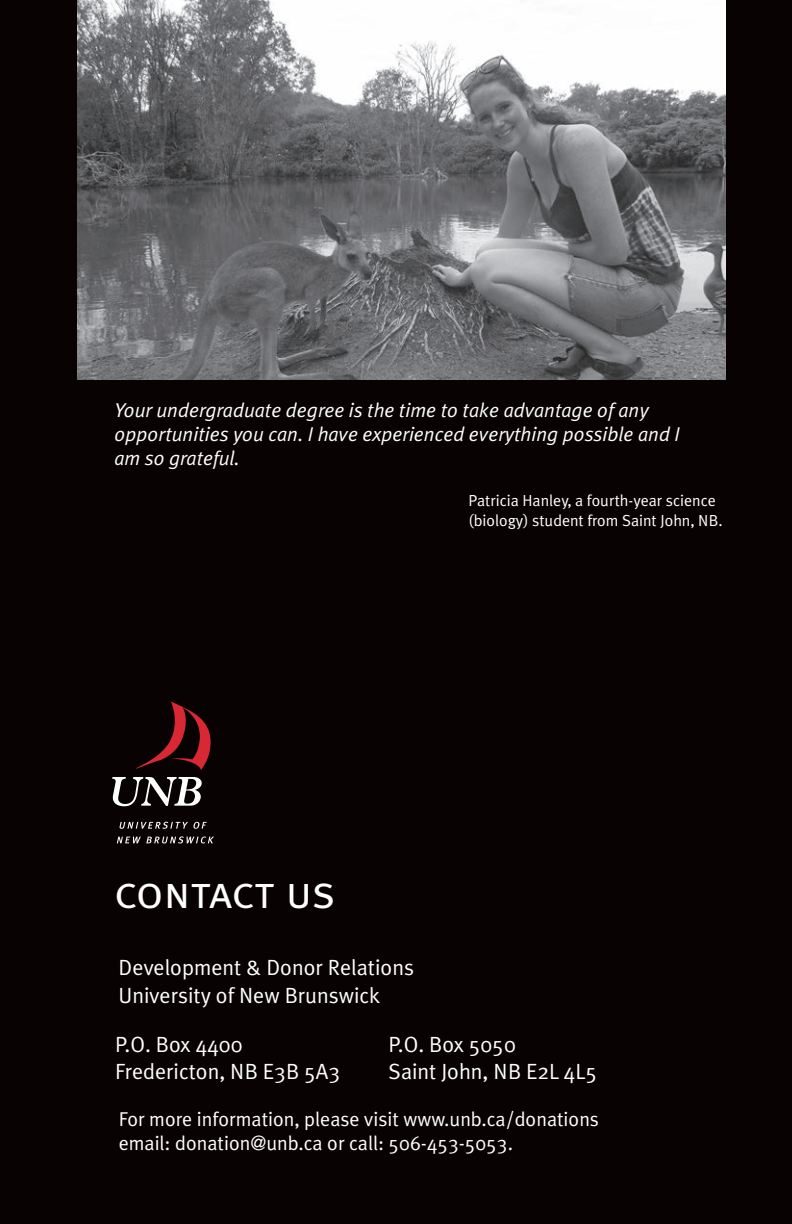
<style>
.page{position:relative;width:792px;height:1224px;background:#080302}
.page>*{position:absolute;margin:0;border:0;box-sizing:border-box;transform-origin:0 0}
.t1{font:46px "Meta Plus Normal Caps";color:#fff}
.t2{font:22px/26.4px "Meta Plus Normal";color:#fff}
.t3{font:italic 20px/24px "Meta Plus Normal";color:#fff}
.t4{font:20px/24px "Meta Plus Normal";color:#fff}
.t5{font:16px/19.2px "Meta Plus Normal";color:#fff}
</style>
<div class="page">
<svg style="left:136px;top:702px;width:75px;height:68px"></svg>
<svg style="left:112px;top:777px;width:90px;height:29px"></svg>
<svg style="left:120px;top:822px;width:87px;height:7px"></svg>
<svg style="left:117px;top:836px;width:97px;height:7px"></svg>
<img style="left:77px;top:0;width:648px;height:380px">
<p class="t3" style="left:114px;top:398px;width:567px">Your undergraduate degree is the time to take advantage of any opportunities you can. I have experienced everything possible and I am so grateful.</p>
<p class="t5" style="left:469px;top:491px;width:256px">Patricia Hanley, a fourth-year science (biology) student from Saint John, NB.</p>
<h1 class="t1" style="left:114px;top:866px;width:222px">contact us</h1>
<p class="t2" style="left:119px;top:953px;width:297px;line-height:28.4px">Development &amp; Donor Relations<br>University of New Brunswick</p>
<p class="t2" style="left:389px;top:1031px;width:210px">P.O. Box 5050<br>Saint John, NB E2L 4L5</p>
<p class="t4" style="left:119px;top:1107px;width:482px">For more information, please visit www.unb.ca/donations email: donation@unb.ca or call: 506-453-5053.</p>
<p class="t2" style="left:115px;top:1031px;width:226px">P.O. Box 4400<br>Fredericton, NB E3B 5A3</p>
</div>
